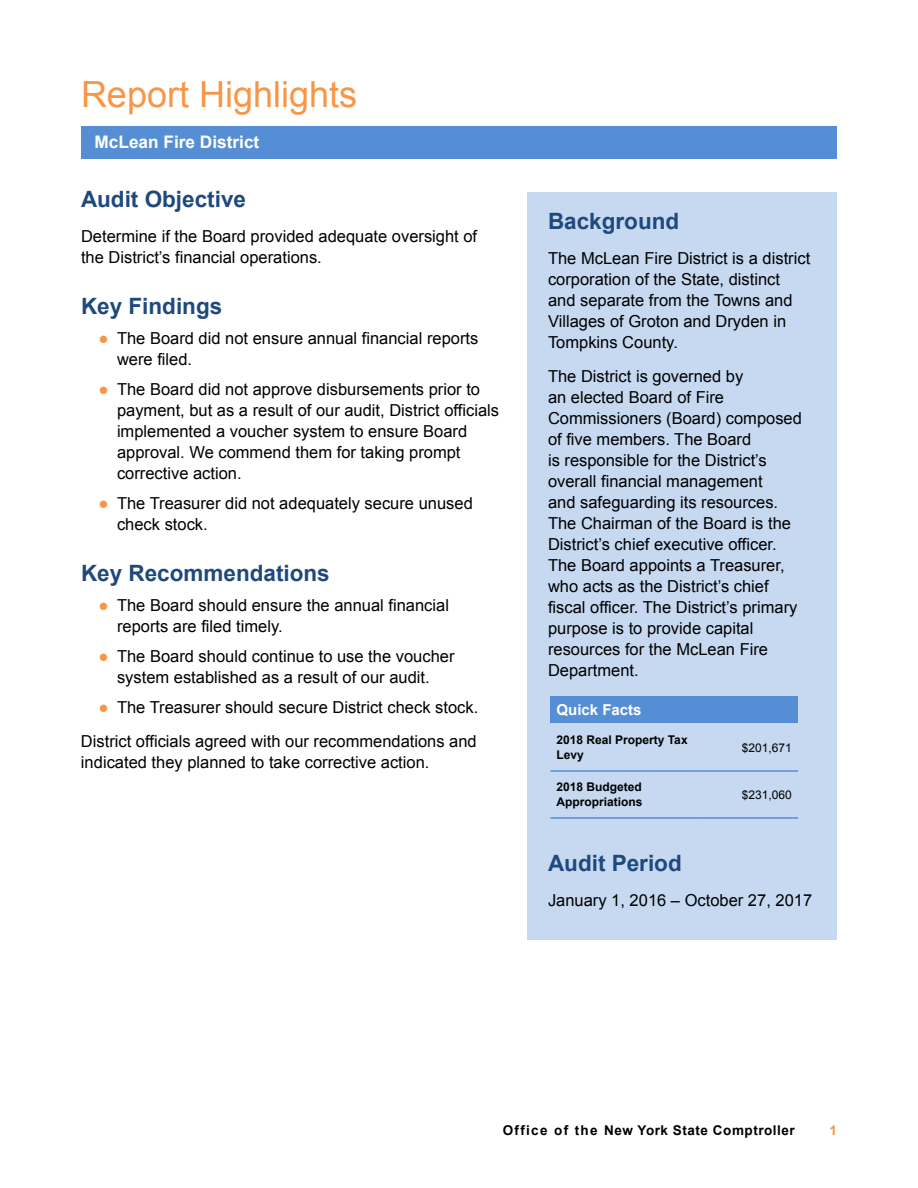
<style>
.page{position:relative;width:918px;height:1188px;background:#fff}
.page>*{position:absolute;margin:0;border:0;box-sizing:border-box;transform-origin:0 0}
.t1{font:36px "Arial";color:#f79646}
.t2{font:700 22.5px "Arial";color:#1f497d}
.t3{font:700 17.25px "Arial";color:#fff}
.t4{font:16.5px/21px "Arial";color:#000}
.t5{font:700 15px "Arial";color:#fff}
.t6{font:700 13.5px "Arial";letter-spacing:.04em;color:#000}
.t7{font:700 13.5px "Arial";color:#f79646}
.t8{font:700 12px/15px "Arial";color:#000}
.t9{font:12px "Arial";color:#000}
.s1{color:#f79646}
</style>
<div class="page">
<hr style="left:81px;top:126px;width:756px;height:3px;background:#558ed5">
<div style="left:527px;top:192px;width:310px;height:748px;background:#c6d9f1"></div>
<div style="left:81px;top:128px;width:756px;height:31px;background:#558ed5"></div>
<div style="left:550px;top:696px;width:248px;height:27px;background:#558ed5"></div>
<hr style="left:550px;top:770px;width:151px;height:2px;background:#558ed5">
<hr style="left:701px;top:770px;width:97px;height:2px;background:#558ed5">
<hr style="left:550px;top:817px;width:151px;height:2px;background:#558ed5">
<hr style="left:701px;top:817px;width:97px;height:2px;background:#558ed5">
<h1 class="t1" style="left:81px;top:71px;width:278px">Report Highlights</h1>
<p class="t3" style="left:94px;top:130px;width:166px">McLean Fire District</p>
<h2 class="t2" style="left:81px;top:185px;width:167px">Audit Objective</h2>
<p class="t4" style="left:81px;top:226px;width:398px">Determine if the Board provided adequate oversight of the District’s financial operations.</p>
<h2 class="t2" style="left:81px;top:291px;width:143px">Key Findings</h2>
<p class="t4" style="left:117px;top:328px;width:363px;text-indent:-18px"><span class="s1">●</span> The Board did not ensure annual financial reports were filed.</p>
<p class="t4" style="left:117px;top:379px;width:384px;text-indent:-18px"><span class="s1">●</span> The Board did not approve disbursements prior to payment, but as a result of our audit, District officials implemented a voucher system to ensure Board approval. We commend them for taking prompt corrective action.</p>
<p class="t4" style="left:117px;top:493px;width:357px;text-indent:-18px"><span class="s1">●</span> The Treasurer did not adequately secure unused check stock.</p>
<h2 class="t2" style="left:81px;top:558px;width:250px">Key Recommendations</h2>
<p class="t4" style="left:117px;top:595px;width:334px;text-indent:-18px"><span class="s1">●</span> The Board should ensure the annual financial reports are filed timely.</p>
<p class="t4" style="left:99px;top:646px;width:357px;text-align:center"><span class="s1">●</span> The Board should continue to use the voucher system established as a result of our audit.</p>
<p class="t4" style="left:81px;top:690px;width:397px;line-height:34.5px;text-align:right"><span class="s1">●</span> The Treasurer should secure District check stock.<br>District officials agreed with our recommendations and</p>
<p class="t4" style="left:81px;top:752px;width:347px">indicated they planned to take corrective action.</p>
<h2 class="t2" style="left:548px;top:206px;width:133px">Background</h2>
<p class="t4" style="left:548px;top:248px;width:264px">The McLean Fire District is a district corporation of the State, distinct and separate from the Towns and<br>Villages of Groton and Dryden in<br>Tompkins County.</p>
<p class="t4" style="left:548px;top:366px;width:255px">The District is governed by<br>an elected Board of Fire<br>Commissioners (Board) composed of five members. The Board<br>is responsible for the District’s overall financial management<br>and safeguarding its resources.<br>The Chairman of the Board is the<br>District’s chief executive officer.<br>The Board appoints a Treasurer, who acts as the District’s chief fiscal officer. The District’s primary purpose is to provide capital resources for the McLean Fire<br>Department.</p>
<p class="t5" style="left:556px;top:700px;width:87px">Quick Facts</p>
<p class="t8" style="left:556px;top:733px;width:133px">2018 Real Property Tax<br>Levy</p>
<p class="t9" style="left:742px;top:740px;width:52px">$201,671</p>
<p class="t8" style="left:556px;top:780px;width:88px">2018 Budgeted<br>Appropriations</p>
<p class="t9" style="left:742px;top:787px;width:52px">$231,060</p>
<h2 class="t2" style="left:548px;top:848px;width:135px">Audit Period</h2>
<p class="t4" style="left:548px;top:890px;width:266px">January 1, 2016 – October 27, 2017</p>
<p class="t6" style="left:503px;top:1121px;width:294px">Office of the New York State Comptroller</p>
<p class="t7" style="left:830px;top:1121px;width:9px">1</p>
</div>
